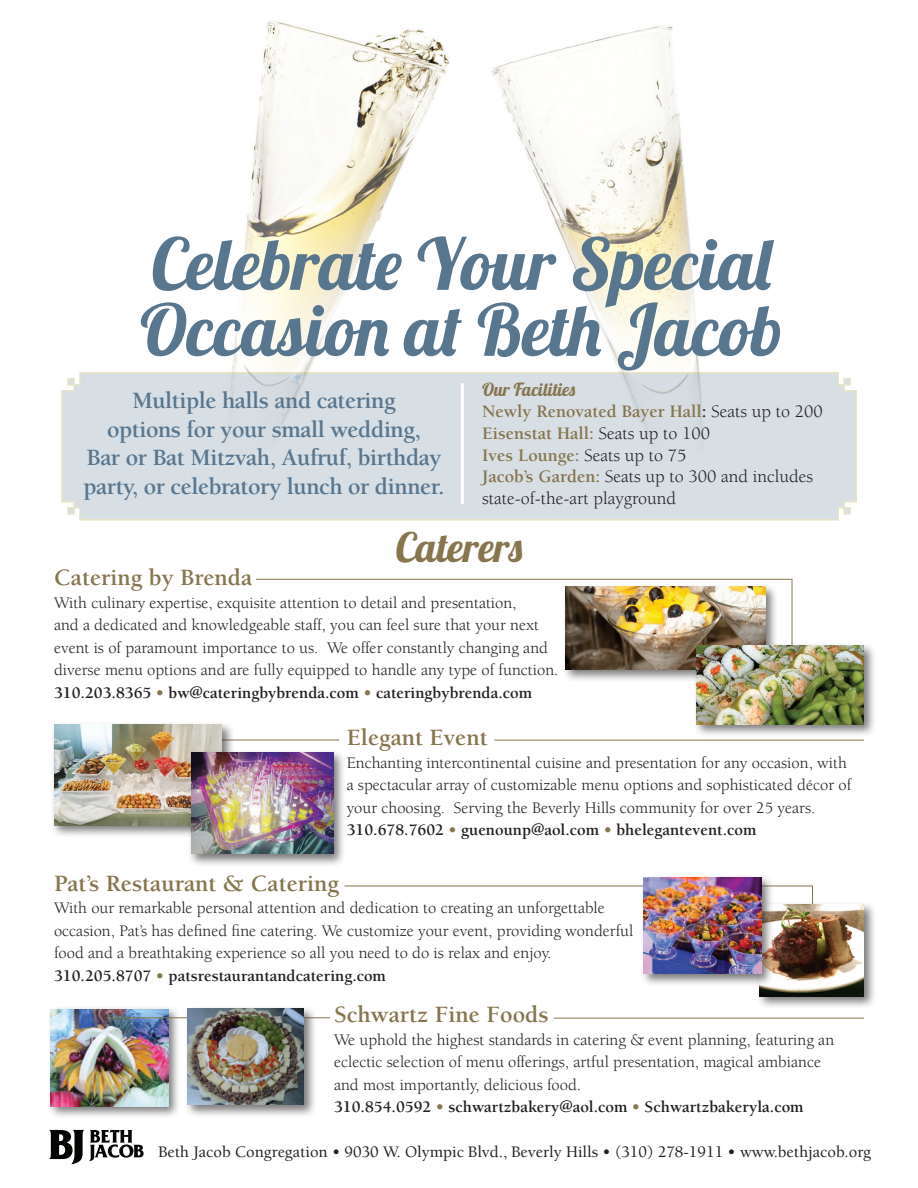
<style>
.page{position:relative;width:918px;height:1188px;background:#fff}
.page>*{position:absolute;margin:0;border:0;box-sizing:border-box;transform-origin:0 0}
.t1{font:71.25px/66px "Lobster 1.4";color:#58778f}
.t2{font:40.5px "Lobster 1.4";color:#86754d}
.t3{font:700 24px/28.8px "Berkeley";letter-spacing:-.02em;color:#58778f;text-align:center}
.t4{font:700 24px "Berkeley";color:#86754d}
.t5{font:18px/21.6px "Berkeley";color:#231f20}
.t6{font:18px "Lobster 1.4";color:#86754d}
.t7{font:16.5px/22.5px "Berkeley";color:#231f20}
.t8{font:500 16.5px "Berkeley";color:#231f20}
.s1{font-weight:700;color:#86754d}
.s2{font-weight:700}
</style>
<div class="page">
<img style="left:232px;top:20px;width:468px;height:351px">
<div style="left:61px;top:371px;width:796px;height:150px;background:#d7dee4"></div>
<hr style="left:461px;top:383px;width:3px;height:121px;background:#fff">
<hr style="left:792px;top:579px;width:1px;height:85px;background:#86754d">
<hr style="left:256px;top:579px;width:536px;height:1px;background:#86754d">
<hr style="left:199px;top:740px;width:140px;height:1px;background:#86754d">
<hr style="left:494px;top:740px;width:370px;height:1px;background:#86754d">
<div style="left:51px;top:721px;width:184px;height:118px;background:#231f20;opacity:.6"></div>
<img style="left:54px;top:724px;width:168px;height:101px">
<div style="left:188px;top:749px;width:158px;height:118px;background:#231f20;opacity:.6"></div>
<img style="left:191px;top:753px;width:142px;height:101px">
<hr style="left:345px;top:886px;width:468px;height:1px;background:#86754d">
<hr style="left:812px;top:886px;width:1px;height:56px;background:#86754d">
<div style="left:756px;top:901px;width:121px;height:109px;background:#231f20;opacity:.6"></div>
<img style="left:759px;top:904px;width:105px;height:93px">
<div style="left:640px;top:874px;width:135px;height:112px;background:#231f20;opacity:.6"></div>
<img style="left:644px;top:878px;width:117px;height:96px">
<div style="left:47px;top:1006px;width:134px;height:113px;background:#231f20;opacity:.6"></div>
<img style="left:51px;top:1009px;width:117px;height:97px">
<hr style="left:108px;top:1017px;width:222px;height:1px;background:#86754d">
<div style="left:184px;top:1005px;width:133px;height:113px;background:#231f20;opacity:.6"></div>
<img style="left:188px;top:1009px;width:116px;height:96px">
<hr style="left:554px;top:1018px;width:310px;height:1px;background:#86754d">
<svg style="left:49px;top:1130px;width:95px;height:34px"></svg>
<div style="left:562px;top:583px;width:217px;height:100px;background:#231f20;opacity:.6"></div>
<img style="left:566px;top:587px;width:200px;height:83px">
<div style="left:693px;top:642px;width:183px;height:95px;background:#231f20;opacity:.6"></div>
<img style="left:696px;top:646px;width:167px;height:78px">
<h1 class="t1" style="left:140px;top:230px;width:645px">Celebrate Your Special<br>Occasion at Beth Jacob</h1>
<h3 class="t3" style="left:83px;top:386px;width:363px">Multiple halls and catering<br>options for your small wedding,<br>Bar or Bat Mitzvah, Aufruf, birthday party, or celebratory lunch or dinner.</h3>
<p class="t6" style="left:482px;top:378px;width:95px">Our Facilities</p>
<p class="t5" style="left:482px;top:401px;width:342px"><span class="s1">Newly Renovated Bayer Hall</span><span class="s2">:</span> Seats up to 200<br><span class="s1">Eisenstat Hall:</span> Seats up to 100<br><span class="s1">Ives Lounge:</span> Seats up to 75<br><span class="s1">Jacob’s Garden:</span> Seats up to 300 and includes state-of-the-art playground</p>
<h2 class="t2" style="left:396px;top:521px;width:128px">Caterers</h2>
<h3 class="t4" style="left:54px;top:565px;width:200px">Catering by Brenda</h3>
<p class="t7" style="left:54px;top:592px;width:506px">With culinary expertise, exquisite attention to detail and presentation,<br>and a dedicated and knowledgeable staff, you can feel sure that your next event is of paramount importance to us. We offer constantly changing and diverse menu options and are fully equipped to handle any type of function.<br><span class="s2">310.203.8365</span> <span class="s1">•</span> <span class="s2">bw@cateringbybrenda.com</span> <span class="s1">•</span> <span class="s2">cateringbybrenda.com</span></p>
<h3 class="t4" style="left:347px;top:725px;width:143px">Elegant Event</h3>
<p class="t7" style="left:347px;top:752px;width:506px">Enchanting intercontinental cuisine and presentation for any occasion, with a spectacular array of customizable menu options and sophisticated décor of your choosing. Serving the Beverly Hills community for over 25 years.<br><span class="s2">310.678.7602</span> <span class="s1">•</span> <span class="s2">guenounp@aol.com</span> <span class="s1">•</span> <span class="s2">bhelegantevent.com</span></p>
<h3 class="t4" style="left:54px;top:870px;width:287px">Pat’s Restaurant &amp; Catering</h3>
<p class="t7" style="left:54px;top:897px;width:581px">With our remarkable personal attention and dedication to creating an unforgettable occasion, Pat’s has defined fine catering. We customize your event, providing wonderful food and a breathtaking experience so all you need to do is relax and enjoy.<br><span class="s2">310.205.8707</span> <span class="s1">•</span> <span class="s2">patsrestaurantandcatering.com</span></p>
<h3 class="t4" style="left:334px;top:1002px;width:216px">Schwartz Fine Foods</h3>
<p class="t7" style="left:334px;top:1029px;width:502px">We uphold the highest standards in catering &amp; event planning, featuring an eclectic selection of menu offerings, artful presentation, magical ambiance and most importantly, delicious food.<br><span class="s2">310.854.0592</span> <span class="s1">•</span> <span class="s2">schwartzbakery@aol.com</span> <span class="s1">•</span> <span class="s2">Schwartzbakeryla.com</span></p>
<p class="t8" style="left:158px;top:1143px;width:714px">Beth Jacob Congregation • 9030 W. Olympic Blvd., Beverly Hills • (310) 278-1911 • www.bethjacob.org</p>
</div>
